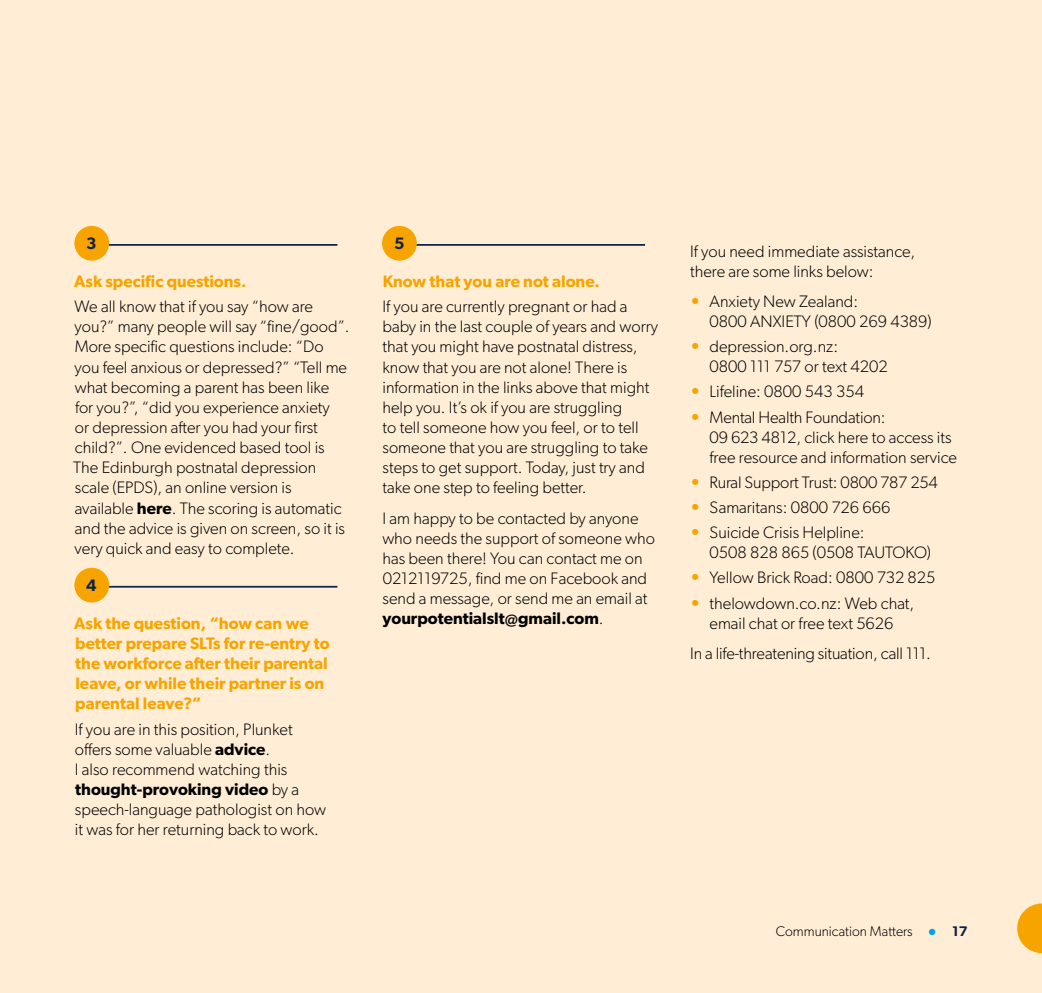
<style>
.page{position:relative;width:1042px;height:993px;background:#fff}
.page>*{position:absolute;margin:0;border:0;box-sizing:border-box;transform-origin:0 0}
.t1{font:300 16.62px/20.1px "Gibson";color:#000}
.t2{font:600 16.62px/20.1px "Gibson";color:#f7a400}
.t3{font:600 16.62px "Gibson";color:#0e2244}
.t4{font:300 14px "Gibson";color:#000}
.s1{font-weight:600}
.s2{font-weight:700;color:#f7a400}
.s3{font-weight:600;font-size:19.25px;color:#00a3e2}
.s4{font-weight:600;color:#0e2244}
</style>
<div class="page">
<div style="left:0;top:0;width:1042px;height:992px;background:#ffeed5"></div>
<hr style="left:92px;top:244px;width:245px;height:2px;background:#0e2244">
<div style="left:74px;top:226px;width:35px;height:34px;background:#f7a400;border-radius:50%"></div>
<hr style="left:88px;top:585px;width:249px;height:2px;background:#0e2244">
<div style="left:74px;top:567px;width:35px;height:35px;background:#f7a400;border-radius:50%"></div>
<hr style="left:402px;top:244px;width:243px;height:2px;background:#0e2244">
<div style="left:382px;top:226px;width:35px;height:34px;background:#f7a400;border-radius:50%"></div>
<svg style="left:1017px;top:903px;width:25px;height:49px"></svg>
<p class="t3" style="left:86px;top:233px;width:12px">3</p>
<p class="t2" style="left:74px;top:271px;width:174px">Ask specific questions.</p>
<p class="t1" style="left:73px;top:296px;width:278px">We all know that if you say “how are you?” many people will say “fine/good”.<br>More specific questions include: “Do you feel anxious or depressed?” “Tell me what becoming a parent has been like for you?”, “did you experience anxiety<br>or depression after you had your first child?”. One evidenced based tool is The Edinburgh postnatal depression scale (EPDS), an online version is available <span class="s1">here</span>. The scoring is automatic and the advice is given on screen, so it is very quick and easy to complete.</p>
<p class="t3" style="left:86px;top:574px;width:12px">4</p>
<p class="t2" style="left:74px;top:612px;width:257px">Ask the question, “how can we better prepare SLTs for re-entry to the workforce after their parental leave, or while their partner is on parental leave?”</p>
<p class="t1" style="left:75px;top:718px;width:253px">If you are in this position, Plunket offers some valuable <span class="s1">advice</span>.<br>I also recommend watching this <span class="s1">thought-provoking video</span> by a speech-language pathologist on how it was for her returning back to work.</p>
<p class="t3" style="left:394px;top:233px;width:12px">5</p>
<p class="t2" style="left:383px;top:271px;width:219px">Know that you are not alone.</p>
<p class="t1" style="left:382px;top:296px;width:277px">If you are currently pregnant or had a baby in the last couple of years and worry that you might have postnatal distress, know that you are not alone! There is information in the links above that might help you. It’s ok if you are struggling<br>to tell someone how you feel, or to tell someone that you are struggling to take steps to get support. Today, just try and take one step to feeling better.</p>
<p class="t1" style="left:382px;top:507px;width:274px">I am happy to be contacted by anyone who needs the support of someone who has been there! You can contact me on 0212119725, find me on Facebook and send a message, or send me an email at <span class="s1">yourpotentialslt@gmail.com</span>.</p>
<p class="t1" style="left:690px;top:240px;width:227px">If you need immediate assistance, there are some links below:</p>
<p class="t1" style="left:709px;top:291px;width:224px;text-indent:-20px"><span class="s2">•</span> Anxiety New Zealand:<br>0800 ANXIETY (0800 269 4389)</p>
<p class="t1" style="left:709px;top:336px;width:180px;text-indent:-20px"><span class="s2">•</span> depression.org.nz:<br>0800 111 757 or text 4202</p>
<p class="t1" style="left:690px;top:381px;width:176px"><span class="s2">•</span> Lifeline: 0800 543 354</p>
<p class="t1" style="left:709px;top:406px;width:249px;text-indent:-20px"><span class="s2">•</span> Mental Health Foundation:<br>09 623 4812, click here to access its free resource and information service</p>
<p class="t1" style="left:690px;top:472px;width:250px"><span class="s2">•</span> Rural Support Trust: 0800 787 254</p>
<p class="t1" style="left:690px;top:497px;width:202px"><span class="s2">•</span> Samaritans: 0800 726 666</p>
<p class="t1" style="left:709px;top:522px;width:223px;text-indent:-20px"><span class="s2">•</span> Suicide Crisis Helpline:<br>0508 828 865 (0508 TAUTOKO)</p>
<p class="t1" style="left:690px;top:567px;width:247px"><span class="s2">•</span> Yellow Brick Road: 0800 732 825</p>
<p class="t1" style="left:690px;top:592px;width:226px;text-align:center"><span class="s2">•</span> thelowdown.co.nz: Web chat, email chat or free text 5626</p>
<p class="t1" style="left:690px;top:642px;width:242px">In a life-threatening situation, call 111.</p>
<p class="t4" style="left:776px;top:922px;width:193px">Communication Matters <span class="s3">•</span> <span class="s4">17</span></p>
</div>
